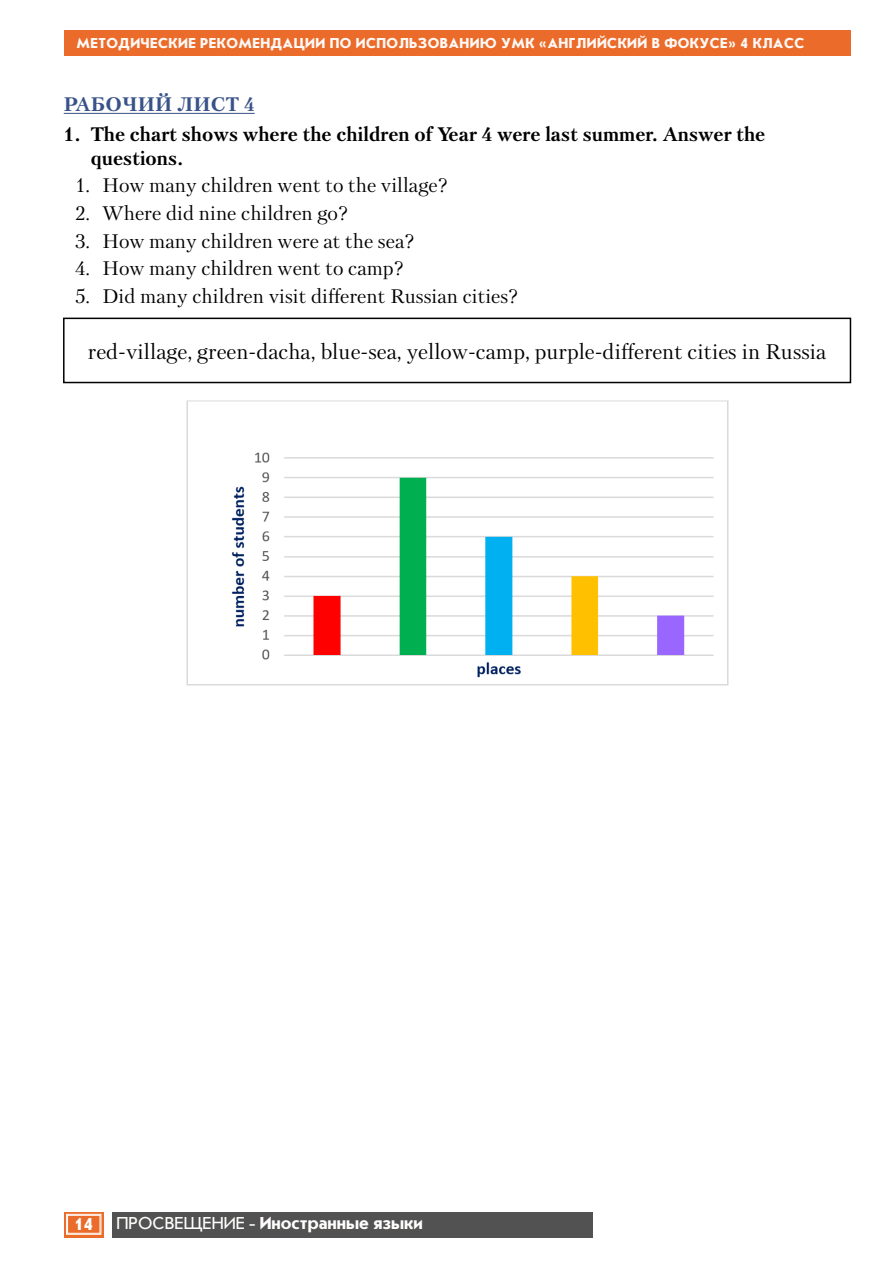
<style>
.page{position:relative;width:893px;height:1263px;background:#fff}
.page>*{position:absolute;margin:0;border:0;box-sizing:border-box;transform-origin:0 0}
.t1{font:21px "Petersburg C San Pin";color:#000}
.t2{font:19.5px "Petersburg C San Pin";color:#000}
.t3{font:700 19.5px/23.4px "Petersburg C San Pin";color:#000}
.t4{font:700 19.5px "Petersburg C San Pin";letter-spacing:.02em;color:#395288}
.t5{font:700 18px "Journal Sans C";color:#fffefd}
.t6{font:700 15px "Journal Sans C";letter-spacing:.03em;color:#fffaf7}
.s1{font-weight:400}
</style>
<div class="page">
<svg style="left:64px;top:1212px;width:40px;height:25px"></svg>
<svg style="left:66px;top:1214px;width:35px;height:20px"></svg>
<div style="left:67px;top:1215px;width:33px;height:18px;border:1px solid #fffefd"></div>
<div style="left:64px;top:30px;width:786px;height:25px;background:#eb6b2a"></div>
<div style="left:112px;top:1212px;width:481px;height:25px;background:#525252"></div>
<div style="left:63px;top:318px;width:788px;height:65px;border:2px solid #000"></div>
<hr style="left:64px;top:113px;width:191px;height:1px;background:#395288">
<img style="left:186px;top:400px;width:543px;height:286px">
<p class="t6" style="left:77px;top:36px;width:729px">МЕТОДИЧЕСКИЕ РЕКОМЕНДАЦИИ ПО ИСПОЛЬЗОВАНИЮ УМК «АНГЛИЙСКИЙ В ФОКУСЕ» 4 КЛАСС</p>
<p class="t4" style="left:64px;top:93px;width:192px">РАБОЧИЙ ЛИСТ 4</p>
<p class="t3" style="left:91px;top:122px;width:676px;text-indent:-27px">1. The chart shows where the children of Year 4 were last summer. Answer the questions.</p>
<p class="t2" style="left:75px;top:174px;width:374px">1. How many children went to the village?</p>
<p class="t2" style="left:75px;top:201px;width:275px">2. Where did nine children go?</p>
<p class="t2" style="left:75px;top:229px;width:341px">3. How many children were at the sea?</p>
<p class="t2" style="left:75px;top:257px;width:330px">4. How many children went to camp?</p>
<p class="t2" style="left:75px;top:284px;width:445px">5. Did many children visit different Russian cities?</p>
<p class="t1" style="left:88px;top:340px;width:740px">red-village, green-dacha, blue-sea, yellow-camp, purple-different cities in Russia</p>
<p class="t5" style="left:74px;top:1214px;width:20px">14</p>
<p class="t5" style="left:117px;top:1214px;width:308px"><span class="s1">ПРОСВЕЩЕНИЕ -</span> Иностранные языки</p>
</div>
